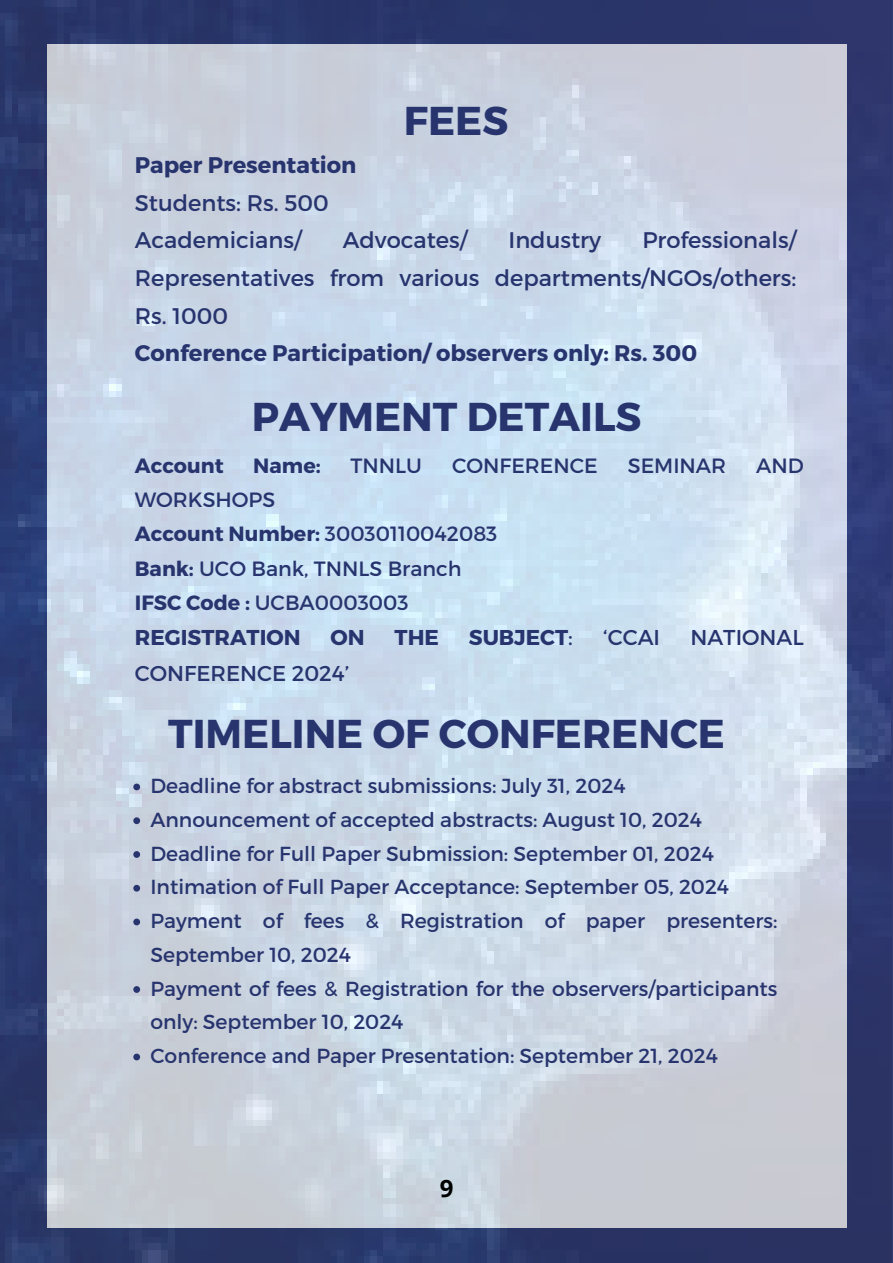
<style>
.page{position:relative;width:893px;height:1263px;background:#fff}
.page>*{position:absolute;margin:0;border:0;box-sizing:border-box;transform-origin:0 0}
.t1{font:700 40.2px "Montserrat";color:#27346e}
.t2{font:700 24px "Open Sans";color:#000}
.t3{font:22.58px/37.7px "Montserrat";color:#27346e;text-align:justify}
.t4{font:700 22.58px "Montserrat";color:#27346e}
.t5{font:21.45px "Montserrat";color:#27346e}
.t6{font:700 21.45px "Montserrat";color:#27346e}
.t7{font:20.62px "Montserrat";color:#27346e}
.t8{font:700 20.62px "Montserrat";color:#27346e}
.t9{font:20.33px/33.8px "Montserrat";color:#27346e}
.s1{font-weight:400}
.s2{font-weight:700}
</style>
<div class="page">
<img style="left:0;top:0;width:891px;height:1263px">
<svg style="left:133px;top:783px;width:7px;height:7px"></svg>
<svg style="left:133px;top:817px;width:7px;height:7px"></svg>
<svg style="left:133px;top:851px;width:7px;height:7px"></svg>
<svg style="left:133px;top:885px;width:7px;height:6px"></svg>
<svg style="left:133px;top:918px;width:7px;height:7px"></svg>
<svg style="left:133px;top:986px;width:7px;height:7px"></svg>
<svg style="left:133px;top:1053px;width:7px;height:7px"></svg>
<p class="t1" style="left:404px;top:95px;width:106px">FEES</p>
<h1 class="t4" style="left:135px;top:150px;width:223px">Paper Presentation</h1>
<p class="t3" style="left:135px;top:183px;width:195px">Students: Rs. 500</p>
<p class="t3" style="left:135px;top:220px;width:168px">Academicians/</p>
<p class="t3" style="left:343px;top:220px;width:126px">Advocates/</p>
<p class="t3" style="left:508px;top:220px;width:94px">Industry</p>
<p class="t3" style="left:135px;top:220px;width:663px;text-indent:507px">Professionals/ Representatives from various departments/NGOs/others:<br>Rs. 1000</p>
<p class="t4" style="left:135px;top:339px;width:564px">Conference Participation/ observers only: Rs. 300</p>
<h1 class="t1" style="left:252px;top:390px;width:391px">PAYMENT DETAILS</h1>
<p class="t8" style="left:135px;top:452px;width:90px">Account</p>
<p class="t8" style="left:253px;top:452px;width:69px">Name:</p>
<p class="t7" style="left:350px;top:452px;width:73px">TNNLU</p>
<p class="t7" style="left:452px;top:452px;width:147px">CONFERENCE</p>
<p class="t7" style="left:628px;top:452px;width:100px">SEMINAR</p>
<p class="t7" style="left:756px;top:452px;width:49px">AND</p>
<p class="t7" style="left:135px;top:486px;width:142px">WORKSHOPS</p>
<p class="t8" style="left:135px;top:520px;width:364px">Account Number: <span class="s1">30030110042083</span></p>
<p class="t7" style="left:135px;top:555px;width:328px"><span class="s2">Bank:</span> UCO Bank, TNNLS Branch</p>
<p class="t7" style="left:135px;top:589px;width:275px"><span class="s2">IFSC Code :</span> UCBA0003003</p>
<p class="t6" style="left:135px;top:624px;width:167px">REGISTRATION</p>
<p class="t6" style="left:330px;top:624px;width:36px">ON</p>
<p class="t6" style="left:394px;top:624px;width:46px">THE</p>
<p class="t6" style="left:469px;top:624px;width:105px">SUBJECT<span class="s1">:</span></p>
<p class="t5" style="left:603px;top:624px;width:58px">‘CCAI</p>
<p class="t5" style="left:690px;top:624px;width:115px">NATIONAL</p>
<p class="t5" style="left:135px;top:659px;width:216px">CONFERENCE 2024’</p>
<h1 class="t1" style="left:168px;top:708px;width:558px">TIMELINE OF CONFERENCE</h1>
<p class="t9" style="left:150px;top:768px;width:476px">Deadline for abstract submissions: July 31, 2024</p>
<p class="t9" style="left:150px;top:802px;width:553px">Announcement of accepted abstracts: August 10, 2024</p>
<p class="t9" style="left:150px;top:835px;width:565px">Deadline for Full Paper Submission: September 01, 2024</p>
<p class="t9" style="left:150px;top:869px;width:580px">Intimation of Full Paper Acceptance: September 05, 2024</p>
<p class="t9" style="left:150px;top:903px;width:628px">Payment of fees &amp; Registration of paper presenters:<br>September 10, 2024</p>
<p class="t9" style="left:150px;top:970px;width:628px">Payment of fees &amp; Registration for the observers/participants only: September 10, 2024</p>
<p class="t9" style="left:150px;top:1038px;width:569px">Conference and Paper Presentation: September 21, 2024</p>
<p class="t2" style="left:440px;top:1171px;width:15px">9</p>
</div>
